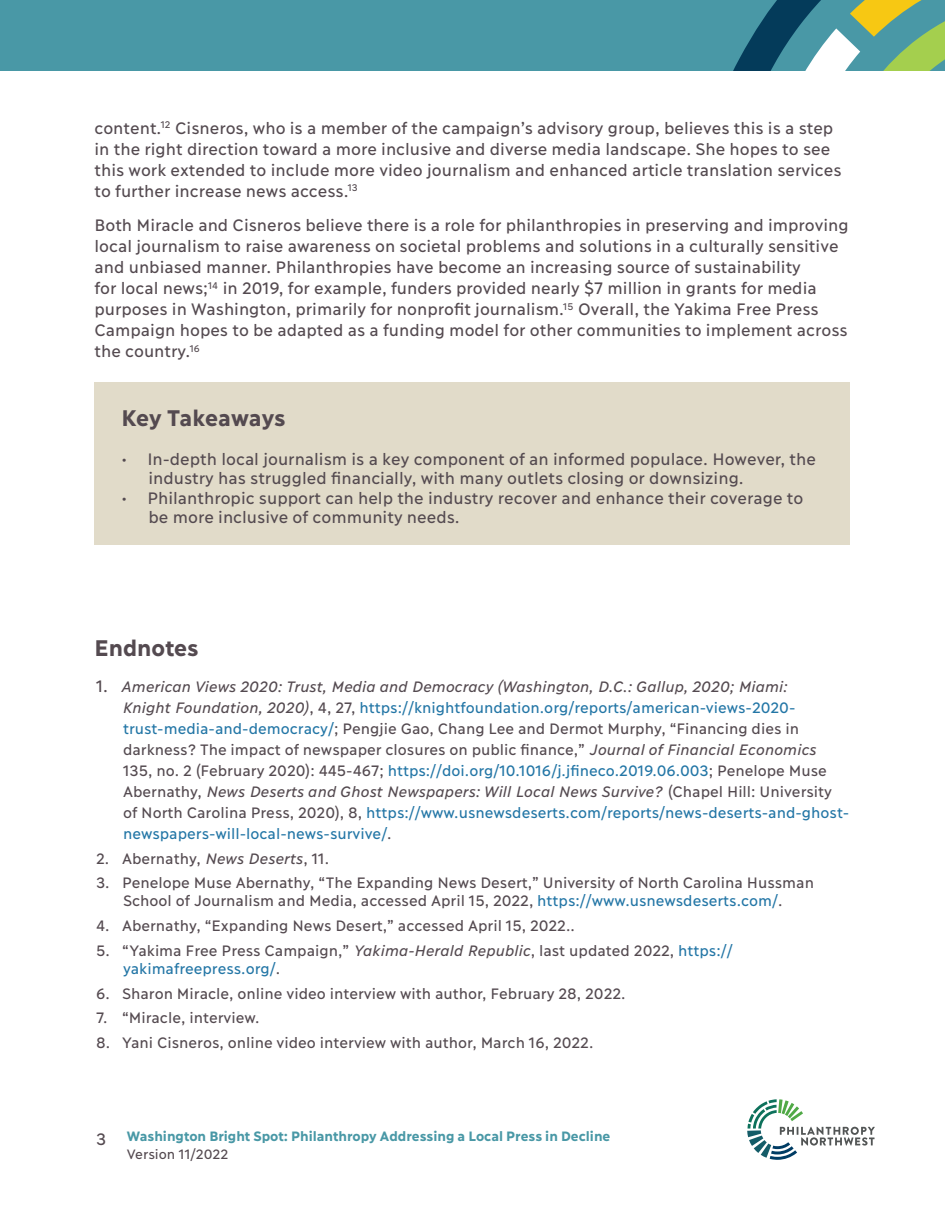
<style>
.page{position:relative;width:945px;height:1215px;background:#fff}
.page>*{position:absolute;margin:0;border:0;box-sizing:border-box;transform-origin:0 0}
.Heading_1_-_Title{font:700 22.5px "Ilisarniq";color:#544a50}
.body{font:16.5px/21px "Ilisarniq";color:#544a50}
.t1{font:15px/21px "Ilisarniq";color:#2376a6}
.t2{font:15px/18px "Ilisarniq";color:#544a50;text-align:center}
.body-2{font:700 13.5px/18px "Ilisarniq";color:#4998a6}
.t3{font:700 12px "Ilisarniq";color:#4998a6}
.t4{font:12px "Ilisarniq";color:#544a50}
.s1{font-size:16.5px;color:#544a50}
.s2{font-style:italic;color:#544a50}
.s3{color:#544a50}
.s4{font-style:italic}
.s5{color:#2376a6}
.s6{font-weight:400;color:#544a50}
</style>
<div class="page">
<div style="left:0;top:0;width:945px;height:70px;background:#4998a6"></div>
<svg style="left:733px;top:0;width:212px;height:70px"></svg>
<svg style="left:747px;top:1099px;width:128px;height:61px"></svg>
<div style="left:94px;top:382px;width:756px;height:163px;background:#e1dbc9"></div>
<p class="body" style="left:94px;top:116px;width:749px">content.<sup>12</sup> Cisneros, who is a member of the campaign’s advisory group, believes this is a step in the right direction toward a more inclusive and diverse media landscape. She hopes to see this work extended to include more video journalism and enhanced article translation services to further increase news access.<sup>13</sup></p>
<p class="body" style="left:94px;top:214px;width:756px">Both Miracle and Cisneros believe there is a role for philanthropies in preserving and improving local journalism to raise awareness on societal problems and solutions in a culturally sensitive and unbiased manner. Philanthropies have become an increasing source of sustainability<br>for local news;<sup>14</sup> in 2019, for example, funders provided nearly $7 million in grants for media purposes in Washington, primarily for nonprofit journalism.<sup>15</sup> Overall, the Yakima Free Press Campaign hopes to be adapted as a funding model for other communities to implement across the country.<sup>16</sup></p>
<p class="Heading_1_-_Title" style="left:122px;top:400px;width:166px">Key Takeaways</p>
<p class="body" style="left:148px;top:448px;width:669px;line-height:19.5px;text-indent:-27px">• In-depth local journalism is a key component of an informed populace. However, the industry has struggled financially, with many outlets closing or downsizing.</p>
<p class="body" style="left:148px;top:487px;width:656px;line-height:19.5px;text-indent:-27px">• Philanthropic support can help the industry recover and enhance their coverage to be more inclusive of community needs.</p>
<h2 class="Heading_1_-_Title" style="left:94px;top:630px;width:106px">Endnotes</h2>
<p class="t1" style="left:123px;top:675px;width:728px;text-indent:-27px"><span class="s1">1.</span> <span class="s2">American Views 2020: Trust, Media and Democracy (Washington, D.C.: Gallup, 2020; Miami:<br>Knight Foundation, 2020)</span><span class="s3">, 4, 27,</span> https://knightfoundation.org/reports/american-views-2020- trust-media-and-democracy/<span class="s3">; Pengjie Gao, Chang Lee and Dermot Murphy, “Financing dies in darkness? The impact of newspaper closures on public finance,”</span> <span class="s2">Journal of Financial Economics </span><span class="s3">135, no. 2 (February 2020): 445-467;</span> https://doi.org/10.1016/j.jfineco.2019.06.003<span class="s3">; Penelope Muse Abernathy,</span> <span class="s2">News Deserts and Ghost Newspapers: Will Local News Survive?</span> <span class="s3">(Chapel Hill: University of North Carolina Press, 2020), 8,</span> https://www.usnewsdeserts.com/reports/news-deserts-and-ghost&shy;newspapers-will-local-news-survive/<span class="s3">.</span></p>
<p class="t2" style="left:96px;top:848px;width:235px">2. Abernathy, <span class="s4">News Deserts</span>, 11.</p>
<p class="t2" style="left:96px;top:873px;width:719px">3. Penelope Muse Abernathy, “The Expanding News Desert,” University of North Carolina Hussman<br>School of Journalism and Media, accessed April 15, 2022, <span class="s5">https://www.usnewsdeserts.com/</span>.</p>
<p class="t2" style="left:96px;top:916px;width:480px">4. Abernathy, “Expanding News Desert,” accessed April 15, 2022..</p>
<p class="t2" style="left:123px;top:941px;width:611px;text-align:left;text-indent:-27px">5. “Yakima Free Press Campaign,” <span class="s4">Yakima-Herald Republic</span>, last updated 2022, <span class="s5">https:// yakimafreepress.org/</span>.</p>
<p class="t2" style="left:96px;top:983px;width:531px">6. Sharon Miracle, online video interview with author, February 28, 2022.</p>
<p class="t2" style="left:96px;top:1008px;width:165px">7. “Miracle, interview.</p>
<p class="t2" style="left:96px;top:1033px;width:499px">8. Yani Cisneros, online video interview with author, March 16, 2022.</p>
<p class="body-2" style="left:127px;top:1127px;width:485px">Washington Bright Spot: Philanthropy Addressing a Local Press in Decline<br><span class="s6">Version 11/2022</span></p>
<p class="body" style="left:96px;top:1128px;width:12px">3</p>
<p class="t3" style="left:137px;top:1129px;width:591px">ALASKA BRIGHT SPOT: NAVIGATING ALASKA’S BUDGET CRISIS TO PRESERVE ESSENTIAL PROGRAMS</p>
<p class="t4" style="left:136px;top:1149px;width:90px">Version 9/2020</p>
</div>
